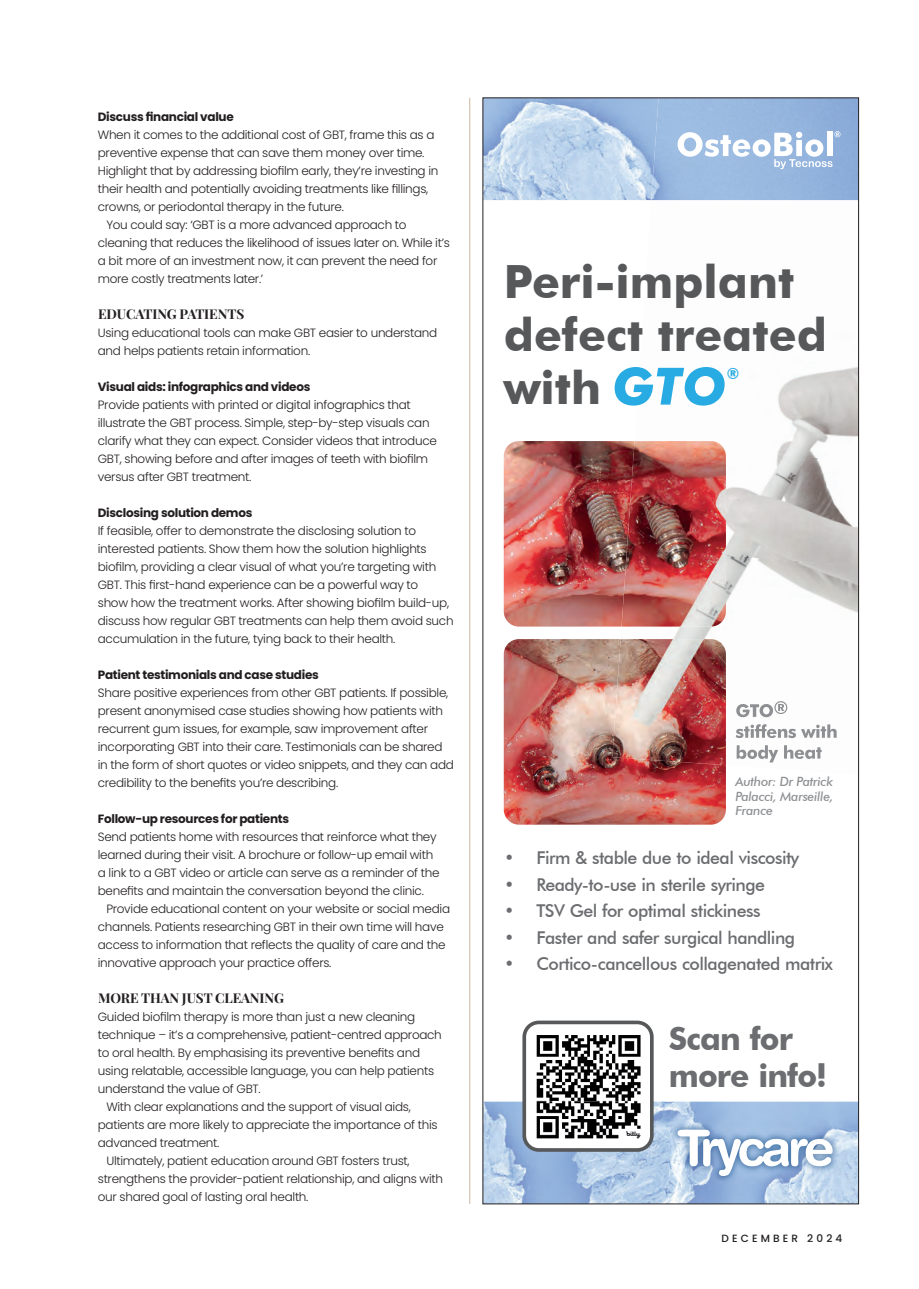
<style>
.page{position:relative;width:919px;height:1289px;background:#fff}
.page>*{position:absolute;margin:0;border:0;box-sizing:border-box;transform-origin:0 0}
.t1{font:700 45.75px/52.9px "Futura BT";color:#57585a}
.t2{font:700 31.65px/37px "Futura BT";letter-spacing:-.03em;color:#6c6d70}
.t3{font:500 17.7px "Futura BT";letter-spacing:-.03em;color:#6c6d70}
.t4{font:700 15.15px "Futura BT";color:#27abe2}
.t5{font:13.5px "Playfair Display";letter-spacing:-.005em;color:#231f20}
.t6{font:italic 500 12.75px/14.9px "Futura BT";letter-spacing:-.02em;color:#8f9194;text-align:justify}
.t7{font:300 12px/18px "Poppins";letter-spacing:-.025em;color:#231f20}
.t8{font:700 12px "Poppins";letter-spacing:-.025em;color:#231f20}
.t9{font:500 10.5px "Poppins";letter-spacing:.3em;color:#231f20}
.s1{font-style:italic;font-size:51.45px;color:#27abe2}
</style>
<div class="page">
<img style="left:484px;top:99px;width:167px;height:101px">
<img style="left:503px;top:639px;width:222px;height:185px">
<img style="left:503px;top:441px;width:118px;height:185px">
<img style="left:620px;top:608px;width:106px;height:52px">
<img style="left:647px;top:200px;width:209px;height:251px">
<img style="left:725px;top:451px;width:131px;height:105px">
<img style="left:725px;top:660px;width:97px;height:114px">
<img style="left:725px;top:556px;width:131px;height:62px">
<img style="left:651px;top:99px;width:205px;height:101px">
<img style="left:612px;top:639px;width:113px;height:126px">
<img style="left:621px;top:441px;width:104px;height:185px">
<svg style="left:677px;top:131px;width:163px;height:38px"></svg>
<img style="left:484px;top:1101px;width:372px;height:101px">
<img style="left:736px;top:704px;width:37px;height:13px">
<svg style="left:774px;top:701px;width:13px;height:13px"></svg>
<img style="left:735px;top:724px;width:102px;height:14px">
<img style="left:736px;top:745px;width:85px;height:17px">
<img style="left:524px;top:1025px;width:127px;height:124px">
<div style="left:522px;top:1020px;width:131px;height:131px;border:4px solid #57585a;border-radius:15px"></div>
<img style="left:670px;top:1121px;width:170px;height:62px">
<svg style="left:677px;top:1128px;width:156px;height:49px"></svg>
<hr style="left:469px;top:98px;width:1px;height:1105px;background:#d0b7a0">
<p class="t8" style="left:98px;top:110px;width:137px">Discuss financial value</p>
<p class="t7" style="left:98px;top:126px;width:338px">When it comes to the additional cost of GBT, frame this as a</p>
<p class="t7" style="left:98px;top:144px;width:328px">preventive expense that can save them money over time.</p>
<p class="t7" style="left:98px;top:162px;width:342px">Highlight that by addressing biofilm early, they’re investing in</p>
<p class="t7" style="left:98px;top:180px;width:332px">their health and potentially avoiding treatments like fillings,</p>
<p class="t7" style="left:98px;top:198px;width:247px">crowns, or periodontal therapy in the future.</p>
<p class="t7" style="left:106px;top:216px;width:302px">You could say: ‘GBT is a more advanced approach to</p>
<p class="t7" style="left:98px;top:234px;width:353px">cleaning that reduces the likelihood of issues later on. While it’s</p>
<p class="t7" style="left:98px;top:252px;width:341px">a bit more of an investment now, it can prevent the need for</p>
<p class="t7" style="left:98px;top:270px;width:167px">more costly treatments later.’</p>
<p class="t5" style="left:98px;top:303px;width:148px">EDUCATING PATIENTS</p>
<p class="t7" style="left:98px;top:324px;width:341px">Using educational tools can make GBT easier to understand and helps patients retain information.</p>
<p class="t8" style="left:98px;top:380px;width:214px">Visual aids: infographics and videos</p>
<p class="t7" style="left:98px;top:396px;width:340px">Provide patients with printed or digital infographics that illustrate the GBT process. Simple, step-by-step visuals can clarify what they can expect. Consider videos that introduce GBT, showing before and after images of teeth with biofilm versus after GBT treatment.</p>
<p class="t8" style="left:98px;top:506px;width:156px">Disclosing solution demos</p>
<p class="t7" style="left:98px;top:522px;width:357px">If feasible, offer to demonstrate the disclosing solution to interested patients. Show them how the solution highlights biofilm, providing a clear visual of what you’re targeting with GBT. This first-hand experience can be a powerful way to<br>show how the treatment works. After showing biofilm build-up, discuss how regular GBT treatments can help them avoid such accumulation in the future, tying back to their health.</p>
<p class="t8" style="left:98px;top:668px;width:222px">Patient testimonials and case studies</p>
<p class="t7" style="left:98px;top:684px;width:357px">Share positive experiences from other GBT patients. If possible, present anonymised case studies showing how patients with recurrent gum issues, for example, saw improvement after incorporating GBT into their care. Testimonials can be shared in the form of short quotes or video snippets, and they can add credibility to the benefits you’re describing.</p>
<p class="t8" style="left:98px;top:812px;width:193px">Follow-up resources for patients</p>
<p class="t7" style="left:98px;top:828px;width:343px">Send patients home with resources that reinforce what they learned during their visit. A brochure or follow-up email with a link to a GBT video or article can serve as a reminder of the benefits and maintain the conversation beyond the clinic.</p>
<p class="t7" style="left:98px;top:900px;width:354px;text-indent:9px">Provide educational content on your website or social media channels. Patients researching GBT in their own time will have access to information that reflects the quality of care and the innovative approach your practice offers.</p>
<p class="t5" style="left:98px;top:987px;width:187px">MORE THAN JUST CLEANING</p>
<p class="t7" style="left:98px;top:1008px;width:319px">Guided biofilm therapy is more than just a new cleaning</p>
<p class="t7" style="left:98px;top:1026px;width:345px">technique – it’s a comprehensive, patient-centred approach</p>
<p class="t7" style="left:98px;top:1044px;width:324px">to oral health. By emphasising its preventive benefits and</p>
<p class="t7" style="left:98px;top:1062px;width:338px">using relatable, accessible language, you can help patients</p>
<p class="t7" style="left:98px;top:1080px;width:164px">understand the value of GBT.</p>
<p class="t7" style="left:106px;top:1098px;width:306px">With clear explanations and the support of visual aids,</p>
<p class="t7" style="left:98px;top:1116px;width:341px">patients are more likely to appreciate the importance of this</p>
<p class="t7" style="left:98px;top:1134px;width:123px">advanced treatment.</p>
<p class="t7" style="left:106px;top:1152px;width:305px">Ultimately, patient education around GBT fosters trust,</p>
<p class="t7" style="left:98px;top:1170px;width:347px">strengthens the provider-patient relationship, and aligns with</p>
<p class="t7" style="left:98px;top:1188px;width:212px">our shared goal of lasting oral health.</p>
<h1 class="t1" style="left:503px;top:255px;width:324px">Peri-implant defect treated with <span class="s1">GTO</span></h1>
<p class="t4" style="left:726px;top:364px;width:14px">®</p>
<p class="t6" style="left:735px;top:773px;width:100px">Author: Dr Patrick Palacci, Marseille, France</p>
<h3 class="t3" style="left:504px;top:847px;width:296px">• Firm &amp; stable due to ideal viscosity</h3>
<h3 class="t3" style="left:504px;top:873px;width:262px">• Ready-to-use in sterile syringe</h3>
<h3 class="t3" style="left:504px;top:900px;width:258px">• TSV Gel for optimal stickiness</h3>
<h3 class="t3" style="left:504px;top:926px;width:292px">• Faster and safer surgical handling</h3>
<h3 class="t3" style="left:504px;top:953px;width:330px">• Cortico-cancellous collagenated matrix</h3>
<h2 class="t2" style="left:669px;top:1019px;width:159px">Scan for more info!</h2>
<p class="t9" style="left:721px;top:1231px;width:122px">DECEMBER 2024</p>
</div>
